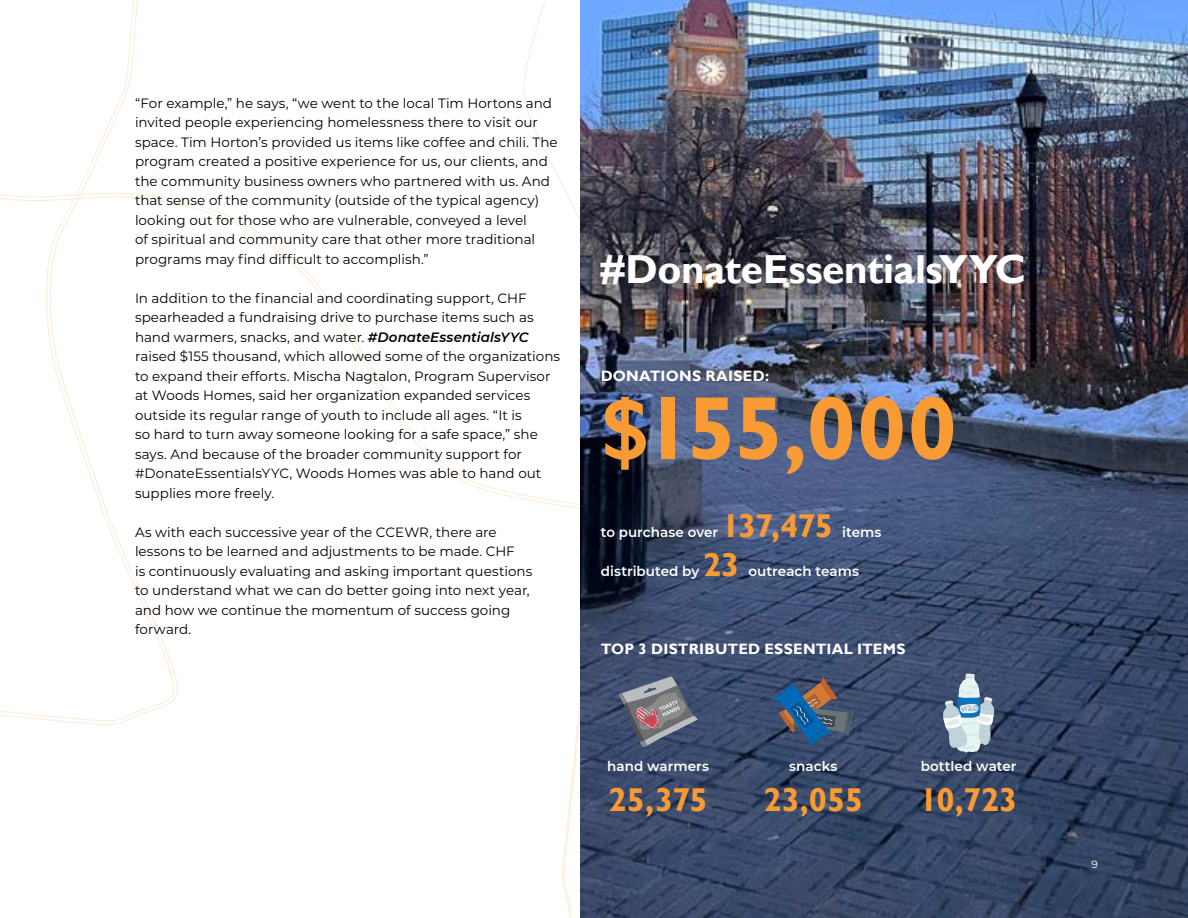
<style>
.page{position:relative;width:1188px;height:918px;background:#fff}
.page>*{position:absolute;margin:0;border:0;box-sizing:border-box;transform-origin:0 0}
.t1{font:700 90px "Gill Sans";letter-spacing:-.01em;color:#f89b34}
.t2{font:700 40.5px "Gill Sans";letter-spacing:-.015em;color:#fff}
.t3{font:700 33px "Gill Sans";letter-spacing:-.02em;color:#f89b34}
.t4{font:700 15px "Gill Sans";letter-spacing:.015em;color:#fff}
.t5{font:13.5px/19.5px "Montserrat";color:#000}
.t6{font:600 13.5px "Montserrat";letter-spacing:.005em;color:#fff}
.t7{font:10.5px "Montserrat";color:#fff}
.s1{font-weight:600;font-style:italic}
</style>
<div class="page">
<svg style="left:180px;top:200px;width:343px;height:299px"></svg>
<svg style="left:0;top:0;width:176px;height:721px"></svg>
<img style="left:523px;top:0;width:665px;height:918px">
<p class="t5" style="left:135px;top:93px;width:424px">“For example,” he says, “we went to the local Tim Hortons and invited people experiencing homelessness there to visit our space. Tim Horton’s provided us items like coffee and chili. The program created a positive experience for us, our clients, and the community business owners who partnered with us. And that sense of the community (outside of the typical agency) looking out for those who are vulnerable, conveyed a level<br>of spiritual and community care that other more traditional programs may find difficult to accomplish.”</p>
<p class="t5" style="left:135px;top:288px;width:427px">In addition to the financial and coordinating support, CHF spearheaded a fundraising drive to purchase items such as hand warmers, snacks, and water. <span class="s1">#DonateEssentialsYYC </span>raised $155 thousand, which allowed some of the organizations to expand their efforts. Mischa Nagtalon, Program Supervisor at Woods Homes, said her organization expanded services outside its regular range of youth to include all ages. “It is<br>so hard to turn away someone looking for a safe space,” she says. And because of the broader community support for #DonateEssentialsYYC, Woods Homes was able to hand out supplies more freely.</p>
<p class="t5" style="left:135px;top:522px;width:399px">As with each successive year of the CCEWR, there are lessons to be learned and adjustments to be made. CHF<br>is continuously evaluating and asking important questions to understand what we can do better going into next year, and how we continue the momentum of success going forward.</p>
<h2 class="t2" style="left:601px;top:245px;width:427px">#DonateEssentialsYYC</h2>
<p class="t4" style="left:601px;top:367px;width:170px">DONATIONS RAISED:</p>
<h1 class="t1" style="left:601px;top:374px;width:358px">$155,000</h1>
<p class="t6" style="left:601px;top:523px;width:119px">to purchase over</p>
<h3 class="t3" style="left:722px;top:506px;width:113px">137,475</h3>
<p class="t6" style="left:842px;top:523px;width:41px">items</p>
<h3 class="t3" style="left:703px;top:545px;width:38px">23</h3>
<p class="t6" style="left:601px;top:562px;width:100px">distributed by</p>
<p class="t6" style="left:749px;top:562px;width:112px">outreach teams</p>
<p class="t4" style="left:601px;top:640px;width:306px">TOP 3 DISTRIBUTED ESSENTIAL ITEMS</p>
<p class="t6" style="left:607px;top:757px;width:103px">hand warmers</p>
<h3 class="t3" style="left:609px;top:780px;width:101px">25,375</h3>
<p class="t6" style="left:789px;top:757px;width:50px">snacks</p>
<h3 class="t3" style="left:764px;top:780px;width:101px">23,055</h3>
<p class="t6" style="left:921px;top:757px;width:97px">bottled water</p>
<h3 class="t3" style="left:920px;top:780px;width:99px">10,723</h3>
<p class="t7" style="left:1092px;top:858px;width:8px">9</p>
</div>
